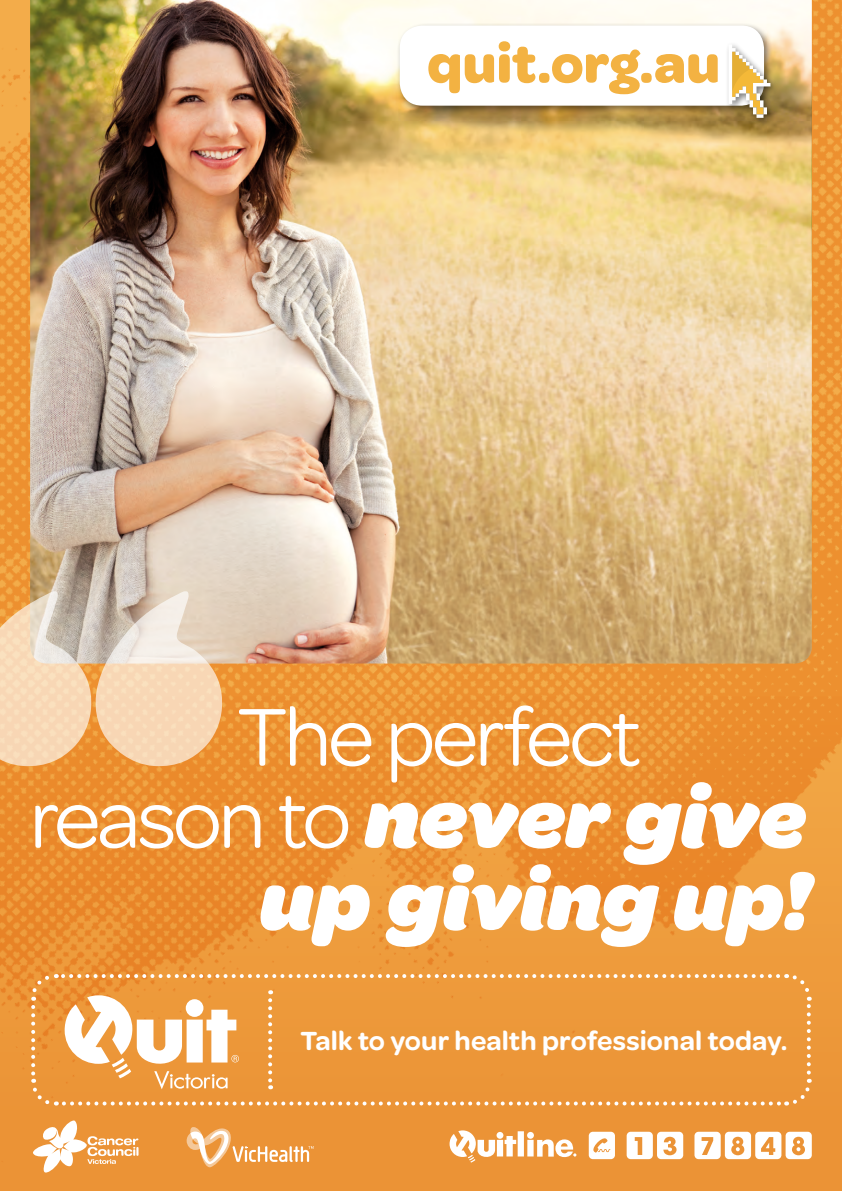
<style>
.page{position:relative;width:842px;height:1191px;background:#fff}
.page>*{position:absolute;margin:0;border:0;box-sizing:border-box;transform-origin:0 0}
.t1{font:italic 900 87px "Omnes";letter-spacing:-.01em;color:#fff}
.t2{font:87px "Omnes";letter-spacing:-.04em;color:#fff}
.t3{font:600 28px "Omnes";letter-spacing:.005em;color:#fff}
.s1{font-weight:400;font-style:normal}
</style>
<div class="page">
<img style="left:0;top:0;width:842px;height:696px">
<svg style="left:0;top:696px;width:842px;height:495px;background:#ec9334"></svg>
<img style="left:30px;top:0;width:782px;height:663px">
<svg style="left:29px;top:971px;width:784px;height:136px;background:#eda04a"></svg>
<svg style="left:0;top:590px;width:223px;height:177px;background:#eccdab"></svg>
<svg style="left:33px;top:1120px;width:106px;height:52px"></svg>
<svg style="left:449px;top:1130px;width:127px;height:32px"></svg>
<svg style="left:589px;top:1131px;width:223px;height:28px"></svg>
<div style="left:396px;top:22px;width:377px;height:93px;background:#000;opacity:.5"></div>
<div style="left:400px;top:26px;width:364px;height:80px;background:#fff;border-radius:23px"></div>
<svg style="left:428px;top:41px;width:290px;height:53px"></svg>
<div style="left:725px;top:41px;width:54px;height:86px;background:#000;opacity:.5"></div>
<svg style="left:728px;top:44px;width:42px;height:74px"></svg>
<svg style="left:187px;top:1127px;width:127px;height:40px;background:#efaa62"></svg>
<h1 class="t2" style="left:237px;top:688px;width:405px">The perfect</h1>
<h1 class="t1" style="left:30px;top:767px;width:778px"><span class="s1">reason to</span> never give</h1>
<h1 class="t1" style="left:259px;top:850px;width:553px">up giving up!</h1>
<p class="t3" style="left:300px;top:1025px;width:489px">Talk to your health professional today.</p>
</div>
